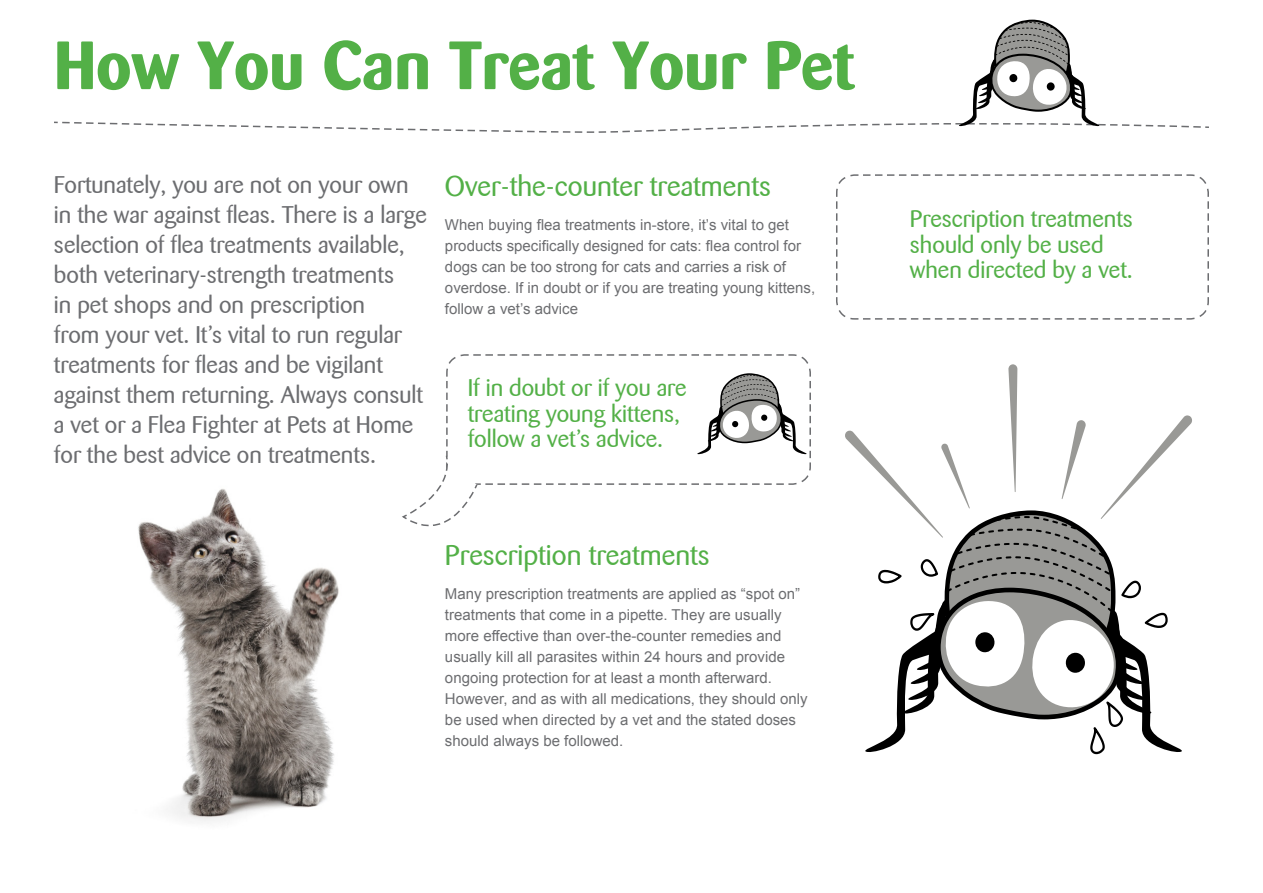
<style>
.page{position:relative;width:1263px;height:893px;background:#fff}
.page>*{position:absolute;margin:0;border:0;box-sizing:border-box;transform-origin:0 0}
.Main_Titles{font:700 67.5px "Barmeno";color:#53b047}
.Mini_Titles{font:28.5px "Barmeno";color:#53b047}
.Introduction{font:24px/30px "Barmeno";color:#6c6d70}
.Key_text{font:24px/25.5px "Barmeno";color:#53b047}
.t1{font:15px/21px "Arial";color:#6c6d70}
</style>
<div class="page">
<img style="left:138px;top:489px;width:201px;height:333px">
<svg style="left:836px;top:174px;width:373px;height:146px"></svg>
<svg style="left:54px;top:20px;width:1155px;height:113px"></svg>
<svg style="left:402px;top:354px;width:409px;height:173px"></svg>
<svg style="left:845px;top:364px;width:347px;height:391px"></svg>
<p class="Main_Titles" style="left:54px;top:25px;width:802px">How You Can Treat Your Pet</p>
<p class="Introduction" style="left:54px;top:170px;width:374px">Fortunately, you are not on your own in the war against fleas. There is a large selection of flea treatments available, both veterinary-strength treatments<br>in pet shops and on prescription<br>from your vet. It’s vital to run regular treatments for fleas and be vigilant against them returning. Always consult a vet or a Flea Fighter at Pets at Home for the best advice on treatments.</p>
<p class="Mini_Titles" style="left:445px;top:170px;width:327px">Over-the-counter treatments</p>
<p class="t1" style="left:445px;top:214px;width:372px">When buying flea treatments in-store, it’s vital to get products specifically designed for cats: flea control for dogs can be too strong for cats and carries a risk of overdose. If in doubt or if you are treating young kittens, follow a vet’s advice</p>
<p class="Key_text" style="left:468px;top:375px;width:220px">If in doubt or if you are treating young kittens, follow a vet’s advice.</p>
<p class="Mini_Titles" style="left:445px;top:539px;width:266px">Prescription treatments</p>
<p class="t1" style="left:445px;top:583px;width:364px">Many prescription treatments are applied as “spot on” treatments that come in a pipette. They are usually more effective than over-the-counter remedies and usually kill all parasites within 24 hours and provide ongoing protection for at least a month afterward.<br>However, and as with all medications, they should only be used when directed by a vet and the stated doses should always be followed.</p>
<p class="Key_text" style="left:910px;top:207px;width:224px">Prescription treatments should only be used when directed by a vet.</p>
</div>
